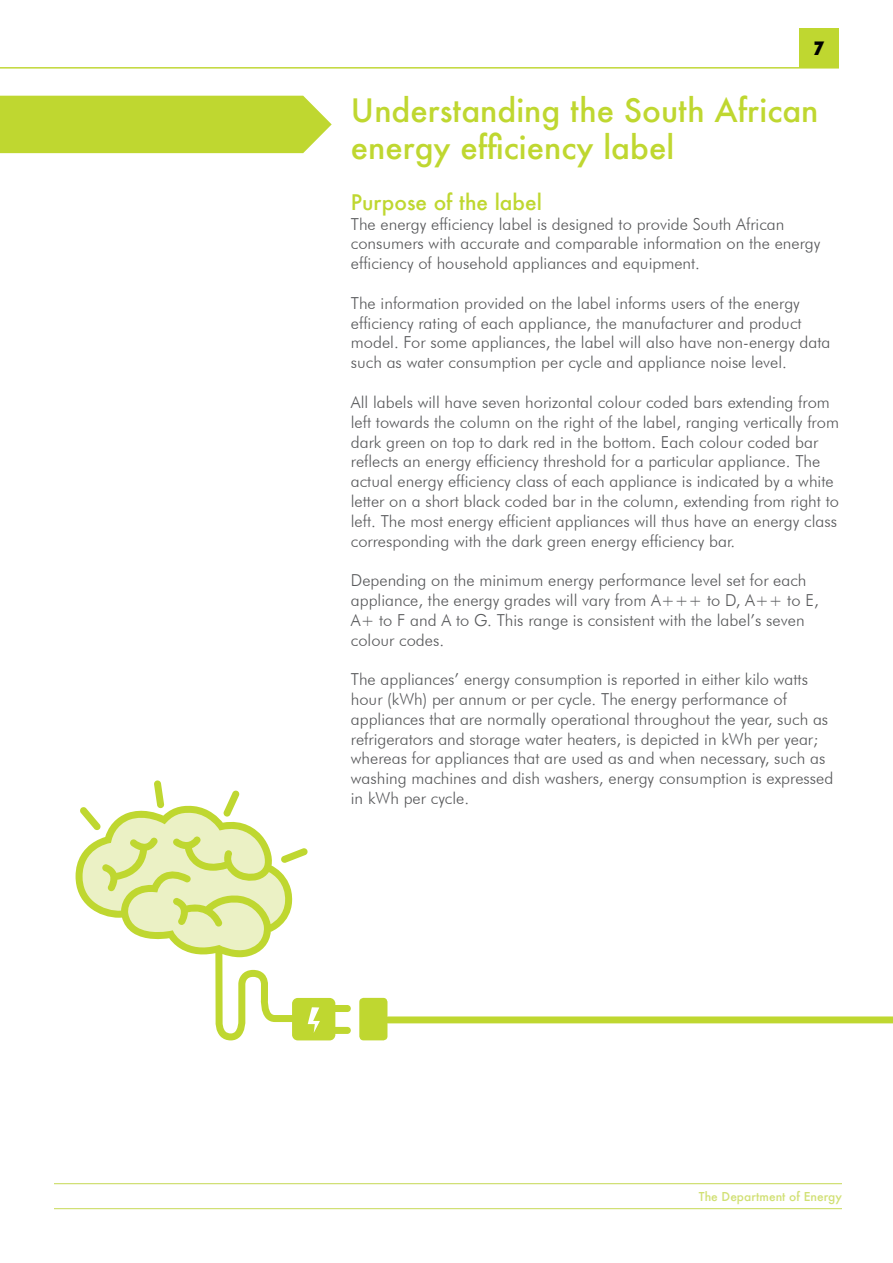
<style>
.page{position:relative;width:893px;height:1263px;background:#fff}
.page>*{position:absolute;margin:0;border:0;box-sizing:border-box;transform-origin:0 0}
.t1{font:500 31.5px/37.8px "Futura";color:#bfd730}
.t2{font:500 21px "Futura";color:#bfd730}
.t3{font:800 condensed 18px "Futura";color:#000}
.t4{font:300 16.5px/19.8px "Futura BT";color:#58595b}
.t5{font:500 12px "Futura";color:#d1e074}
</style>
<div class="page">
<div style="left:0;top:96px;width:332px;height:57px;background:#bfd730"></div>
<svg style="left:76px;top:865px;width:275px;height:175px"></svg>
<svg style="left:77px;top:780px;width:231px;height:175px"></svg>
<svg style="left:308px;top:1007px;width:12px;height:26px"></svg>
<div style="left:359px;top:998px;width:28px;height:42px;background:#bfd730;border-radius:4px"></div>
<svg style="left:387px;top:1016px;width:506px;height:7px"></svg>
<hr style="left:0;top:67px;width:839px;height:1px;background:#bfd730">
<hr style="left:54px;top:1208px;width:788px;height:1px;background:#d1e074">
<hr style="left:54px;top:1183px;width:788px;height:1px;background:#d1e074">
<div style="left:799px;top:28px;width:40px;height:40px;background:#bfd730"></div>
<p class="t3" style="left:814px;top:37px;width:12px">7</p>
<h1 class="t1" style="left:351px;top:91px;width:469px">Understanding the South African energy efficiency label</h1>
<p class="t2" style="left:351px;top:188px;width:193px">Purpose of the label</p>
<p class="t4" style="left:351px;top:214px;width:471px">The energy efficiency label is designed to provide South African consumers with accurate and comparable information on the energy efficiency of household appliances and equipment.</p>
<p class="t4" style="left:351px;top:293px;width:481px">The information provided on the label informs users of the energy efficiency rating of each appliance, the manufacturer and product model. For some appliances, the label will also have non-energy data such as water consumption per cycle and appliance noise level.</p>
<p class="t4" style="left:351px;top:392px;width:490px">All labels will have seven horizontal colour coded bars extending from left towards the column on the right of the label, ranging vertically from dark green on top to dark red in the bottom. Each colour coded bar reflects an energy efficiency threshold for a particular appliance. The actual energy efficiency class of each appliance is indicated by a white letter on a short black coded bar in the column, extending from right to left. The most energy efficient appliances will thus have an energy class corresponding with the dark green energy efficiency bar.</p>
<p class="t4" style="left:351px;top:570px;width:469px">Depending on the minimum energy performance level set for each appliance, the energy grades will vary from A+++ to D, A++ to E, A+ to F and A to G. This range is consistent with the label’s seven colour codes.</p>
<p class="t4" style="left:351px;top:669px;width:484px">The appliances’ energy consumption is reported in either kilo watts hour (kWh) per annum or per cycle. The energy performance of appliances that are normally operational throughout the year, such as refrigerators and storage water heaters, is depicted in kWh per year; whereas for appliances that are used as and when necessary, such as washing machines and dish washers, energy consumption is expressed in kWh per cycle.</p>
<p class="t5" style="left:699px;top:1188px;width:145px">The Department of Energy</p>
</div>
